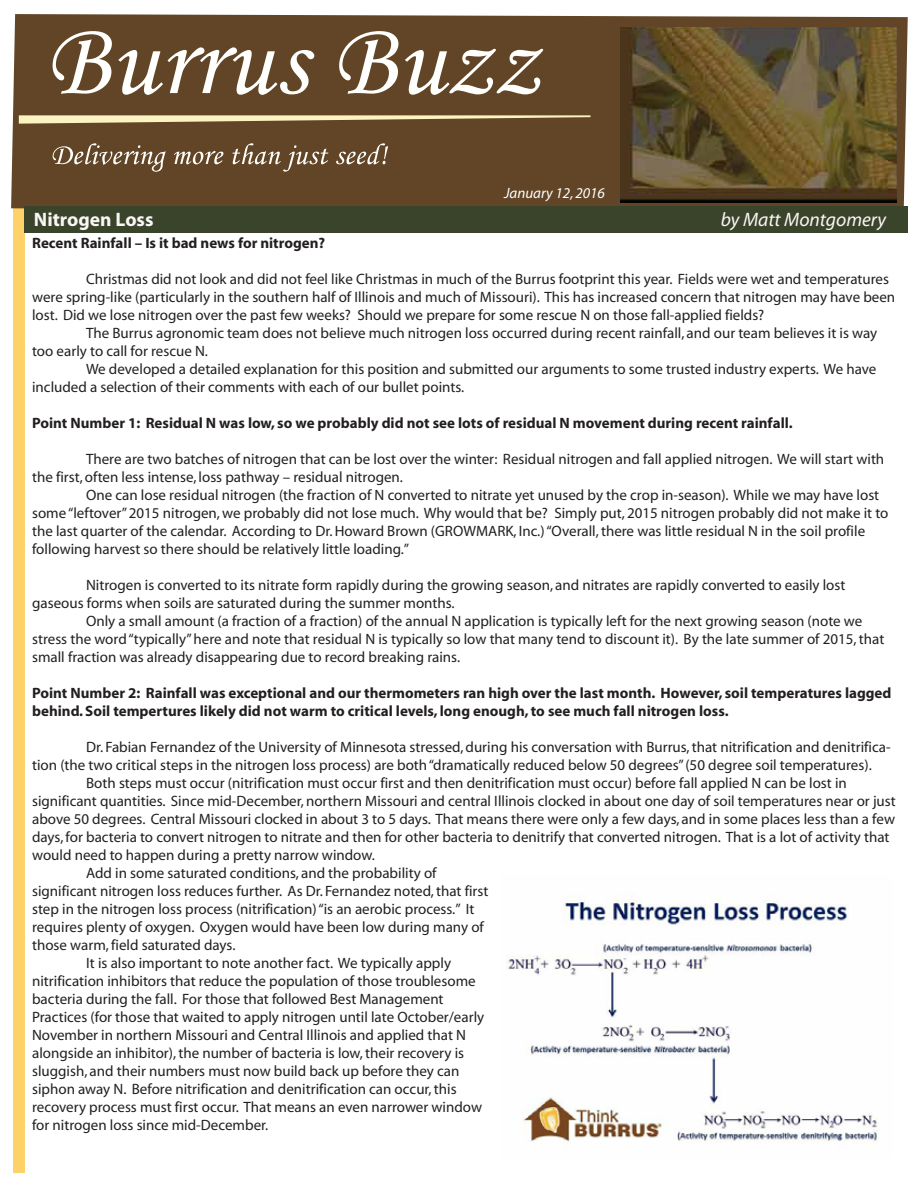
<style>
.page{position:relative;width:918px;height:1188px;background:#fff}
.page>*{position:absolute;margin:0;border:0;box-sizing:border-box;transform-origin:0 0}
.t1{font:italic 19.5px "Myriad Pro";color:#fbf6f6}
.t2{font:700 19.5px "Myriad Pro";color:#fbf6f6}
.t3{font:15px "Myriad";color:#231f20}
.t4{font:700 15px/18px "Myriad";color:#231f20}
.t5{font:italic 15px "Myriad";color:#fff}
</style>
<div class="page">
<div style="left:13px;top:211px;width:11px;height:961px;background:#fed268"></div>
<div style="left:11px;top:14px;width:897px;height:197px;background:#614526"></div>
<img style="left:621px;top:27px;width:276px;height:176px">
<img style="left:85px;top:143px;width:300px;height:21px">
<img style="left:53px;top:31px;width:345px;height:63px">
<img style="left:19px;top:115px;width:572px;height:9px">
<div style="left:24px;top:206px;width:884px;height:27px;background:#3a442b"></div>
<img style="left:508px;top:896px;width:370px;height:246px">
<p class="t5" style="left:504px;top:185px;width:102px">January 12, 2016</p>
<p class="t2" style="left:34px;top:206px;width:121px">Nitrogen Loss</p>
<p class="t1" style="left:721px;top:207px;width:167px">by Matt Montgomery</p>
<p class="t4" style="left:32px;top:235px;width:295px">Recent Rainfall – Is it bad news for nitrogen?</p>
<p class="t3" style="left:86px;top:272px;width:804px">Christmas did not look and did not feel like Christmas in much of the Burrus footprint this year. Fields were wet and temperatures</p>
<p class="t3" style="left:32px;top:290px;width:865px">were spring-like (particularly in the southern half of Illinois and much of Missouri). This has increased concern that nitrogen may have been</p>
<p class="t3" style="left:32px;top:308px;width:734px">lost. Did we lose nitrogen over the past few weeks? Should we prepare for some rescue N on those fall-applied fields?</p>
<p class="t3" style="left:86px;top:326px;width:793px">The Burrus agronomic team does not believe much nitrogen loss occurred during recent rainfall, and our team believes it is way</p>
<p class="t3" style="left:32px;top:344px;width:177px">too early to call for rescue N.</p>
<p class="t3" style="left:86px;top:362px;width:792px">We developed a detailed explanation for this position and submitted our arguments to some trusted industry experts. We have</p>
<p class="t3" style="left:32px;top:380px;width:434px">included a selection of their comments with each of our bullet points.</p>
<p class="t4" style="left:32px;top:415px;width:762px">Point Number 1: Residual N was low, so we probably did not see lots of residual N movement during recent rainfall.</p>
<p class="t3" style="left:86px;top:452px;width:800px">There are two batches of nitrogen that can be lost over the winter: Residual nitrogen and fall applied nitrogen. We will start with</p>
<p class="t3" style="left:32px;top:470px;width:372px">the first, often less intense, loss pathway – residual nitrogen.</p>
<p class="t3" style="left:86px;top:488px;width:795px">One can lose residual nitrogen (the fraction of N converted to nitrate yet unused by the crop in-season). While we may have lost</p>
<p class="t3" style="left:32px;top:506px;width:858px">some “leftover” 2015 nitrogen, we probably did not lose much. Why would that be? Simply put, 2015 nitrogen probably did not make it to</p>
<p class="t3" style="left:32px;top:524px;width:835px">the last quarter of the calendar. According to Dr. Howard Brown (GROWMARK, Inc.) “Overall, there was little residual N in the soil profile</p>
<p class="t3" style="left:32px;top:542px;width:379px">following harvest so there should be relatively little loading.”</p>
<p class="t3" style="left:86px;top:578px;width:761px">Nitrogen is converted to its nitrate form rapidly during the growing season, and nitrates are rapidly converted to easily lost</p>
<p class="t3" style="left:32px;top:596px;width:424px">gaseous forms when soils are saturated during the summer months.</p>
<p class="t3" style="left:86px;top:614px;width:778px">Only a small amount (a fraction of a fraction) of the annual N application is typically left for the next growing season (note we</p>
<p class="t3" style="left:32px;top:632px;width:854px">stress the word “typically” here and note that residual N is typically so low that many tend to discount it). By the late summer of 2015, that</p>
<p class="t3" style="left:32px;top:650px;width:430px">small fraction was already disappearing due to record breaking rains.</p>
<p class="t4" style="left:32px;top:685px;width:861px">Point Number 2: Rainfall was exceptional and our thermometers ran high over the last month. However, soil temperatures lagged behind. Soil tempertures likely did not warm to critical levels, long enough, to see much fall nitrogen loss.</p>
<p class="t3" style="left:86px;top:740px;width:806px">Dr. Fabian Fernandez of the University of Minnesota stressed, during his conversation with Burrus, that nitrification and denitrifica-</p>
<p class="t3" style="left:32px;top:758px;width:841px">tion (the two critical steps in the nitrogen loss process) are both “dramatically reduced below 50 degrees” (50 degree soil temperatures).</p>
<p class="t3" style="left:86px;top:776px;width:762px">Both steps must occur (nitrification must occur first and then denitrification must occur) before fall applied N can be lost in</p>
<p class="t3" style="left:32px;top:794px;width:865px">significant quantities. Since mid-December, northern Missouri and central Illinois clocked in about one day of soil temperatures near or just</p>
<p class="t3" style="left:32px;top:812px;width:864px">above 50 degrees. Central Missouri clocked in about 3 to 5 days. That means there were only a few days, and in some places less than a few</p>
<p class="t3" style="left:32px;top:830px;width:859px">days, for bacteria to convert nitrogen to nitrate and then for other bacteria to denitrify that converted nitrogen. That is a lot of activity that</p>
<p class="t3" style="left:32px;top:848px;width:344px">would need to happen during a pretty narrow window.</p>
<p class="t3" style="left:86px;top:866px;width:352px">Add in some saturated conditions, and the probability of</p>
<p class="t3" style="left:32px;top:884px;width:458px">significant nitrogen loss reduces further. As Dr. Fernandez noted, that first</p>
<p class="t3" style="left:32px;top:902px;width:444px">step in the nitrogen loss process (nitrification) “is an aerobic process.” It</p>
<p class="t3" style="left:32px;top:920px;width:453px">requires plenty of oxygen. Oxygen would have been low during many of</p>
<p class="t3" style="left:32px;top:938px;width:205px">those warm, field saturated days.</p>
<p class="t3" style="left:86px;top:956px;width:366px">It is also important to note another fact. We typically apply</p>
<p class="t3" style="left:32px;top:974px;width:445px">nitrification inhibitors that reduce the population of those troublesome</p>
<p class="t3" style="left:32px;top:992px;width:413px">bacteria during the fall. For those that followed Best Management</p>
<p class="t3" style="left:32px;top:1010px;width:454px">Practices (for those that waited to apply nitrogen until late October/early</p>
<p class="t3" style="left:32px;top:1028px;width:435px">November in northern Missouri and Central Illinois and applied that N</p>
<p class="t3" style="left:32px;top:1046px;width:434px">alongside an inhibitor), the number of bacteria is low, their recovery is</p>
<p class="t3" style="left:32px;top:1064px;width:429px">sluggish, and their numbers must now build back up before they can</p>
<p class="t3" style="left:32px;top:1082px;width:426px">siphon away N. Before nitrification and denitrification can occur, this</p>
<p class="t3" style="left:32px;top:1100px;width:451px">recovery process must first occur. That means an even narrower window</p>
<p class="t3" style="left:32px;top:1118px;width:238px">for nitrogen loss since mid-December.</p>
</div>
